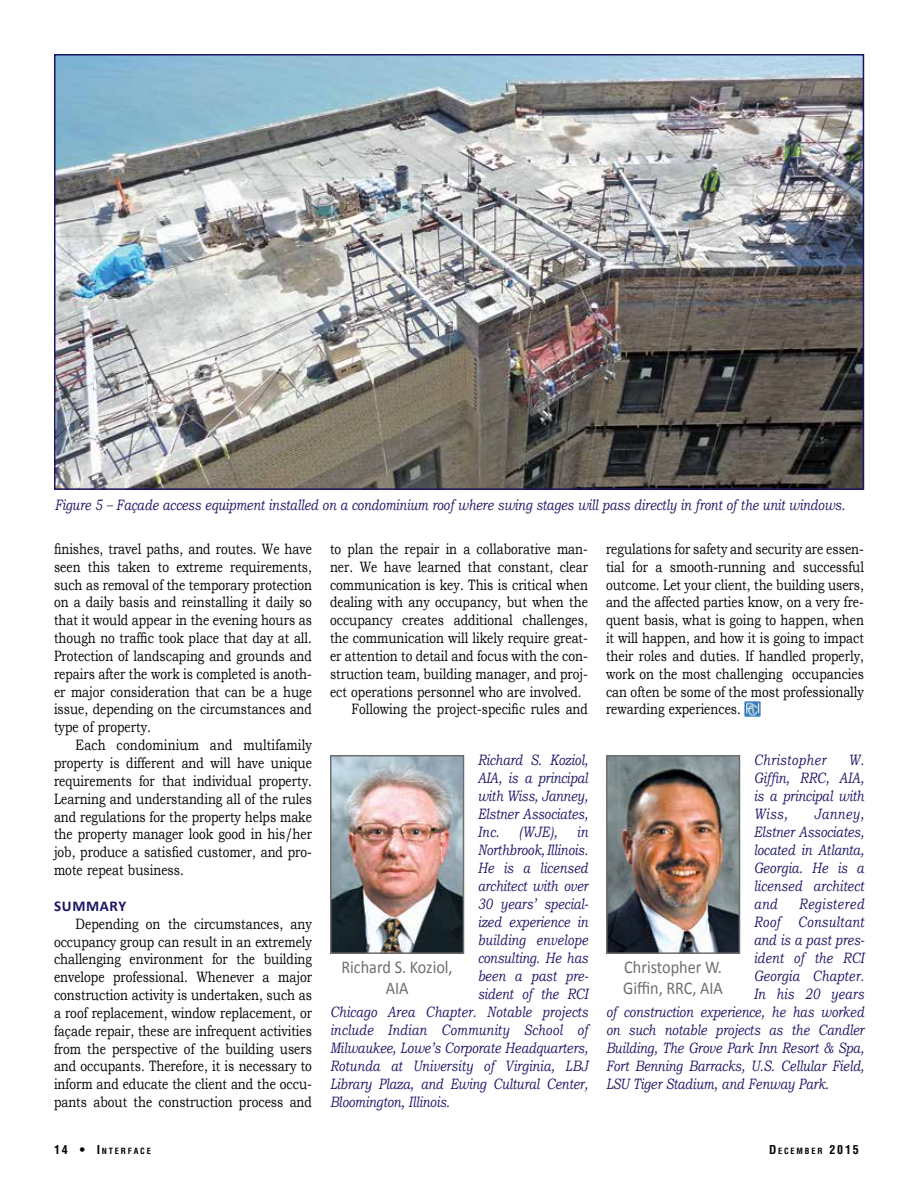
<style>
.page{position:relative;width:918px;height:1188px;background:#fff}
.page>*{position:absolute;margin:0;border:0;box-sizing:border-box;transform-origin:0 0}
.t1{font:18px/21px "Calibri";color:#6d6e71;text-align:center;scale:.9 1}
.t2{font:15px/17.9px "Bookman Old Style";color:#000;text-align:justify;scale:.8 1}
.t3{font:italic 15px/18px "Bookman Old Style";color:#1b1464;text-align:justify;scale:.8 1}
.t4{font:italic 15px "Bookman Old Style";letter-spacing:.04em;color:#1b1464;scale:.8 1}
.t5{font:700 15px "Calibri";letter-spacing:.04em;color:#1b1464}
.t6{font:700 condensed 8.4px "Helvetica";letter-spacing:.215em;color:#000}
.s1{font-size:12px}
</style>
<div class="page">
<img style="left:57px;top:57px;width:804px;height:430px">
<div style="left:54px;top:54px;width:810px;height:436px;border:2px solid #1b1464"></div>
<img style="left:333px;top:758px;width:128px;height:193px">
<div style="left:330px;top:755px;width:134px;height:199px;border:2px solid #6d6e71"></div>
<img style="left:744px;top:701px;width:17px;height:15px">
<img style="left:609px;top:758px;width:128px;height:193px">
<div style="left:606px;top:755px;width:134px;height:199px;border:2px solid #6d6e71"></div>
<p class="t3" style="left:55px;top:496px;width:989px">Figure 5 – Façade access equipment installed on a condominium roof where swing stages will pass directly in front of the unit windows.</p>
<p class="t2" style="left:54px;top:540px;width:324px">finishes, travel paths, and routes. We have seen this taken to extreme requirements, such as removal of the temporary protection</p>
<p class="t2" style="left:54px;top:593px;width:324px">on a daily basis and reinstalling it daily so</p>
<p class="t2" style="left:54px;top:611px;width:324px">that it would appear in the evening hours as though no traffic took place that day at all.<br>Protection of landscaping and grounds and repairs after the work is completed is anoth&shy;er major consideration that can be a huge issue, depending on the circumstances and type of property.</p>
<p class="t2" style="left:54px;top:736px;width:324px;text-indent:22px">Each condominium and multifamily property is different and will have unique requirements for that individual property.<br>Learning and understanding all of the rules and regulations for the property helps make the property manager look good in his/her job, produce a satisfied customer, and pro&shy;mote repeat business.</p>
<p class="t5" style="left:54px;top:896px;width:73px">SUMMARY</p>
<p class="t2" style="left:54px;top:915px;width:324px;text-indent:22px">Depending on the circumstances, any occupancy group can result in an extremely challenging environment for the building envelope professional. Whenever a major construction activity is undertaken, such as a roof replacement, window replacement, or façade repair, these are infrequent activities from the perspective of the building users and occupants. Therefore, it is necessary to inform and educate the client and the occu&shy;pants about the construction process and</p>
<p class="t6" style="left:54px;top:1146px;width:98px"><span class="s1">14 • I</span>NTERFACE</p>
<p class="t2" style="left:330px;top:540px;width:324px">to plan the repair in a collaborative man&shy;ner. We have learned that constant, clear communication is key. This is critical when dealing with any occupancy, but when the occupancy creates additional challenges, the communication will likely require great&shy;er attention to detail and focus with the con&shy;struction team, building manager, and proj&shy;ect operations personnel who are involved.</p>
<p class="t2" style="left:352px;top:700px;width:297px">Following the project-specific rules and</p>
<p class="t3" style="left:478px;top:750px;width:139px">Richard S. Koziol, AIA, is a principal with Wiss, Janney, Elstner Associates, Inc.</p>
<p class="t2" style="left:606px;top:540px;width:324px">regulations for safety and security are essen&shy;tial for a smooth-running and successful outcome. Let your client, the building users, and the affected parties know, on a very fre&shy;quent basis, what is going to happen, when</p>
<p class="t2" style="left:606px;top:629px;width:324px">it will happen, and how it is going to impact</p>
<p class="t2" style="left:606px;top:647px;width:324px">their roles and duties. If handled properly, work on the most challenging occupancies</p>
<p class="t2" style="left:606px;top:683px;width:324px">can often be some of the most professionally</p>
<p class="t2" style="left:606px;top:700px;width:170px">rewarding experiences.</p>
<p class="t4" style="left:754px;top:751px;width:92px">Christopher</p>
<p class="t3" style="left:848px;top:750px;width:21px">W.</p>
<p class="t3" style="left:754px;top:768px;width:139px">Giffin, RRC, AIA,</p>
<p class="t3" style="left:754px;top:786px;width:139px">is a principal with<br>Wiss,</p>
<p class="t3" style="left:754px;top:804px;width:139px;text-indent:60px">Janney, Elstner Associates, located in Atlanta, Georgia. He is a licensed architect and</p>
<p class="t3" style="left:478px;top:822px;width:140px;text-indent:99px">in Northbrook, Illinois.<br>He is a licensed architect with over 30 years’ special&shy;ized experience in building envelope consulting. He has been a past pre&shy;sident of the RCI</p>
<p class="t3" style="left:330px;top:1002px;width:324px">Chicago Area Chapter. Notable projects include Indian Community School of Milwaukee, Lowe’s Corporate Headquarters, Rotunda at University of Virginia, LBJ Library Plaza, and Ewing Cultural Center, Bloomington, Illinois.</p>
<p class="t3" style="left:519px;top:822px;width:50px">(WJE),</p>
<p class="t3" style="left:754px;top:894px;width:140px;text-indent:45px">Registered Roof Consultant and is a past pres&shy;ident of the RCI Georgia Chapter.<br>In his 20 years</p>
<p class="t3" style="left:606px;top:1002px;width:324px">of construction experience, he has worked on such notable projects as the Candler Building, The Grove Park Inn Resort &amp; Spa, Fort Benning Barracks, U.S. Cellular Field, LSU Tiger Stadium, and Fenway Park.</p>
<p class="t1" style="left:341px;top:956px;width:125px">Richard S. Koziol,<br>AIA</p>
<p class="t1" style="left:623px;top:956px;width:112px;text-align:left">Christopher W.<br>Giffin, RRC, AIA</p>
<p class="t6" style="left:769px;top:1146px;width:91px"><span class="s1">D</span>ECEMBER <span class="s1">2015</span></p>
</div>
